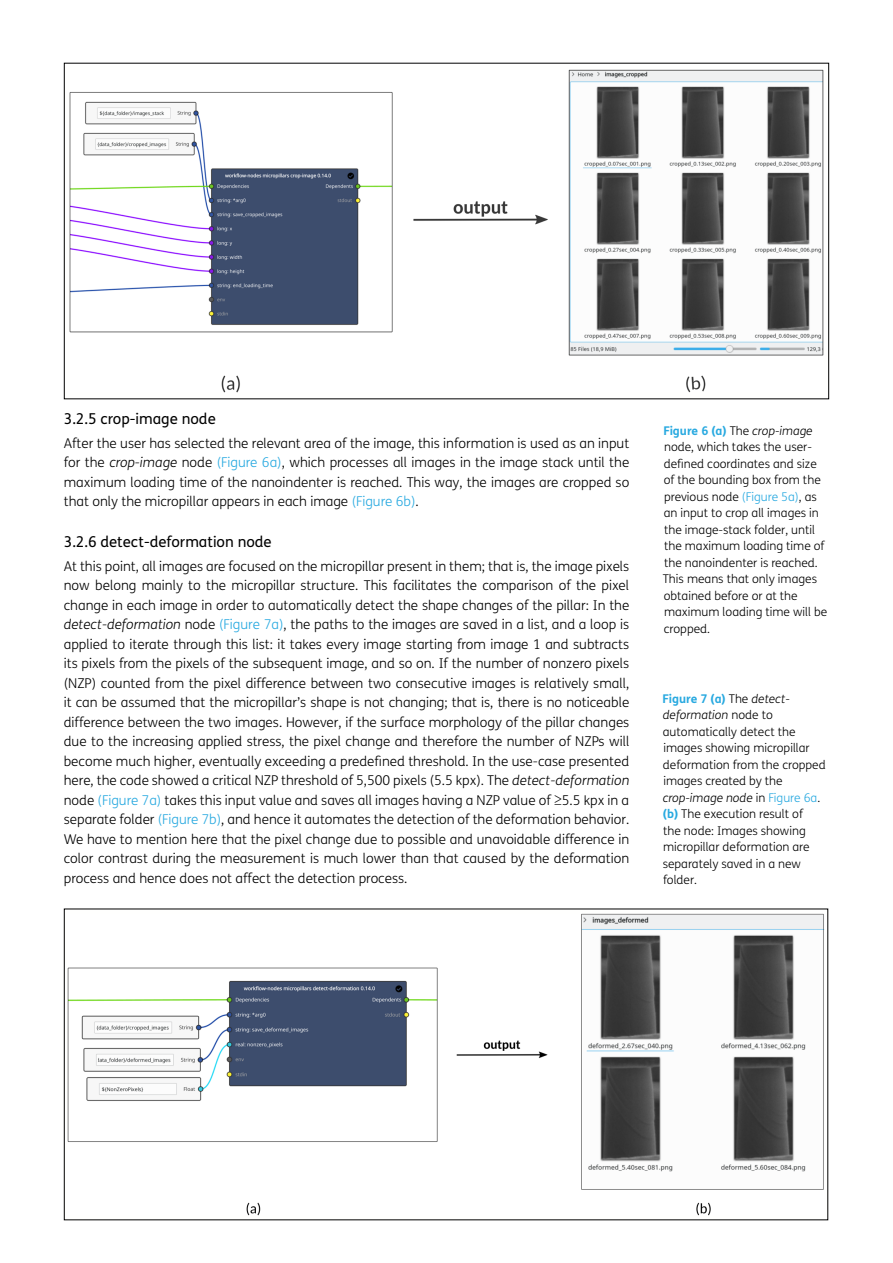
<style>
.page{position:relative;width:893px;height:1263px;background:#fff}
.page>*{position:absolute;margin:0;border:0;box-sizing:border-box;transform-origin:0 0}
.t1{font:15px "FS Me";color:#000}
.t2{font:300 13.5px/19.5px "FS Me";color:#000;text-align:justify}
.Figure_copy{font:300 12px/16.5px "FS Me";color:#000}
.s1{font-style:italic}
.s2{color:#28a9e0}
.s3{font-weight:700;color:#28a9e0}
</style>
<div class="page">
<img style="left:69px;top:69px;width:755px;height:324px">
<img style="left:67px;top:913px;width:758px;height:303px">
<p class="t1" style="left:64px;top:410px;width:154px">3.2.5 crop-image node</p>
<p class="t2" style="left:64px;top:434px;width:567px">After the user has selected the relevant area of the image, this information is used as an input for the <span class="s1">crop-image</span> node <span class="s2">(Figure 6a)</span>, which processes all images in the image stack until the maximum loading time of the nanoindenter is reached. This way, the images are cropped so that only the micropillar appears in each image <span class="s2">(Figure 6b)</span>.</p>
<p class="t1" style="left:64px;top:533px;width:210px">3.2.6 detect-deformation node</p>
<p class="t2" style="left:64px;top:557px;width:567px">At this point, all images are focused on the micropillar present in them; that is, the image pixels now belong mainly to the micropillar structure. This facilitates the comparison of the pixel change in each image in order to automatically detect the shape changes of the pillar: In the <span class="s1">detect-deformation</span> node <span class="s2">(Figure 7a)</span>, the paths to the images are saved in a list, and a loop is applied to iterate through this list: it takes every image starting from image 1 and subtracts its pixels from the pixels of the subsequent image, and so on. If the number of nonzero pixels (NZP) counted from the pixel difference between two consecutive images is relatively small, it can be assumed that the micropillar’s shape is not changing; that is, there is no noticeable difference between the two images. However, if the surface morphology of the pillar changes due to the increasing applied stress, the pixel change and therefore the number of NZPs will become much higher, eventually exceeding a predefined threshold. In the use-case presented here, the code showed a critical NZP threshold of 5,500 pixels (5.5 kpx). The <span class="s1">detect-deformation </span>node <span class="s2">(Figure 7a)</span> takes this input value and saves all images having a NZP value of ≥5.5 kpx in a separate folder <span class="s2">(Figure 7b)</span>, and hence it automates the detection of the deformation behavior.<br>We have to mention here that the pixel change due to possible and unavoidable difference in color contrast during the measurement is much lower than that caused by the deformation process and hence does not affect the detection process.</p>
<p class="Figure_copy" style="left:663px;top:423px;width:159px"><span class="s3">Figure 6 (a)</span> The <span class="s1">crop-image </span>node, which takes the user&shy;defined coordinates and size of the bounding box from the previous node <span class="s2">(Figure 5a)</span>, as</p>
<p class="Figure_copy" style="left:663px;top:505px;width:166px">an input to crop all images in the image-stack folder, until the maximum loading time of the nanoindenter is reached.<br>This means that only images obtained before or at the maximum loading time will be cropped.</p>
<p class="Figure_copy" style="left:662px;top:691px;width:165px"><span class="s3">Figure 7 (a)</span> The <span class="s1">detect&shy;deformation</span> node to automatically detect the images showing micropillar deformation from the cropped images created by the <span class="s1">crop-image node</span> in <span class="s2">Figure 6a</span>.</p>
<p class="Figure_copy" style="left:663px;top:806px;width:148px"><span class="s3">(b)</span> The execution result of the node: Images showing micropillar deformation are separately saved in a new folder.</p>
</div>
